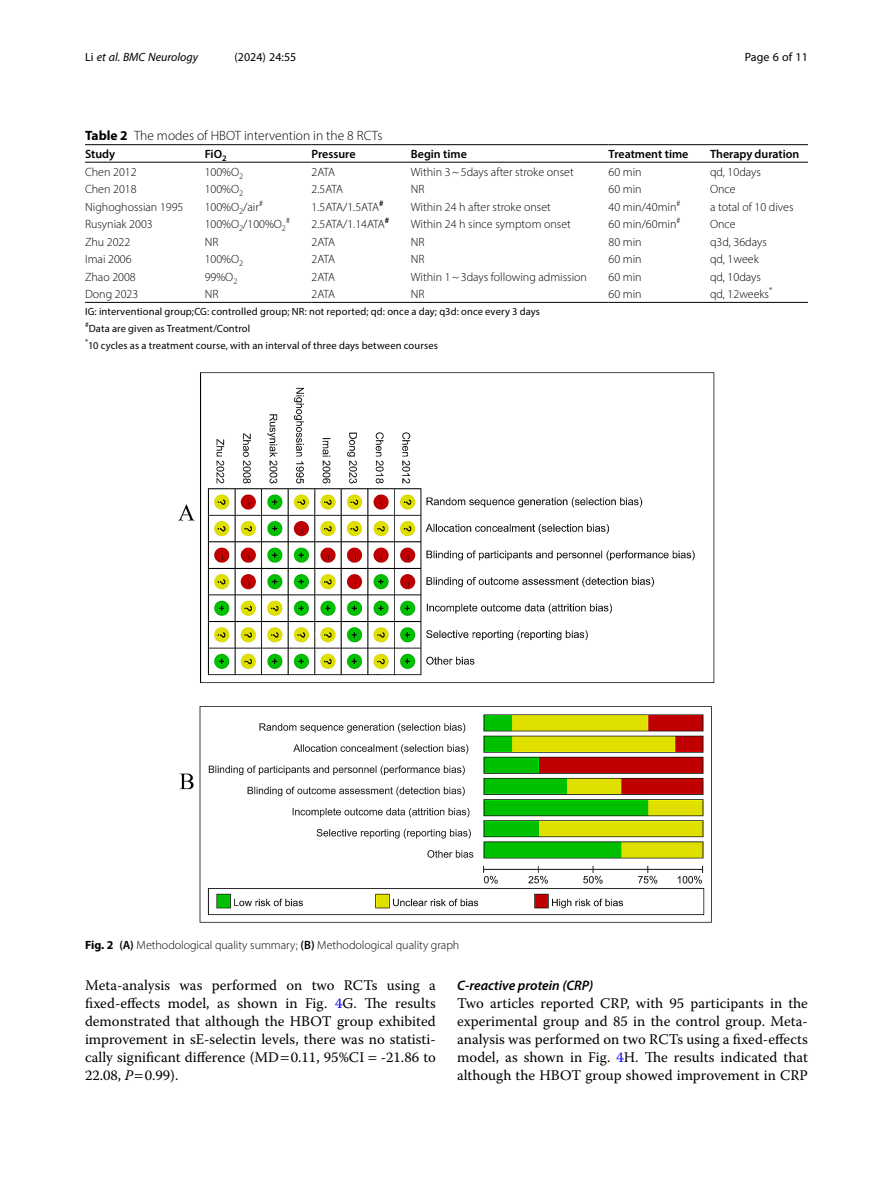
<style>
.page{position:relative;width:893px;height:1191px;background:#fff}
.page>*{position:absolute;margin:0;border:0;box-sizing:border-box;transform-origin:0 0}
.Body_Text{font:14.7px/18px "Warnock Pro";color:#000;text-align:justify}
.Head_3{font:italic 600 13.8px "Myriad Pro";color:#000}
.Table_Caption{font:300 13.5px "Myriad Pro";color:#000}
.Table_Body{font:300 12px "Myriad Pro";color:#000}
.Figure_Caption{font:300 12px "Myriad Pro";color:#000}
.Table_Head{font:600 12px "Myriad Pro";color:#000}
.Table_Body-2{font:300 12px "Myriad Pro";letter-spacing:-.075em;color:#000}
.t1{font:12px "Myriad Pro";color:#000}
.t2{font:italic 12px "Myriad Pro";color:#000}
.Table_Footnote{font:10.5px "Myriad Pro";letter-spacing:.01em;color:#000}
.Table_Body-3{font:300 8.4px "Myriad Pro";color:#000}
.s1{font-style:normal}
.s2{font-weight:700}
.s3{font-weight:600}
.s4{color:#00f}
.s5{font-style:italic}
</style>
<div class="page">
<hr style="left:85px;top:162px;width:120px;height:1px;background:#000">
<hr style="left:205px;top:144px;width:107px;height:1px;background:#000">
<hr style="left:205px;top:162px;width:107px;height:1px;background:#000">
<hr style="left:312px;top:144px;width:99px;height:1px;background:#000">
<hr style="left:312px;top:162px;width:99px;height:1px;background:#000">
<hr style="left:411px;top:144px;width:198px;height:1px;background:#000">
<hr style="left:411px;top:162px;width:198px;height:1px;background:#000">
<hr style="left:609px;top:144px;width:101px;height:1px;background:#000">
<hr style="left:609px;top:162px;width:101px;height:1px;background:#000">
<hr style="left:710px;top:144px;width:98px;height:1px;background:#000">
<hr style="left:710px;top:162px;width:98px;height:1px;background:#000">
<hr style="left:205px;top:302px;width:107px;height:1px;background:#000">
<hr style="left:312px;top:302px;width:99px;height:1px;background:#000">
<hr style="left:411px;top:302px;width:198px;height:1px;background:#000">
<hr style="left:609px;top:302px;width:101px;height:1px;background:#000">
<hr style="left:710px;top:302px;width:98px;height:1px;background:#000">
<hr style="left:85px;top:302px;width:120px;height:1px;background:#000">
<hr style="left:85px;top:144px;width:120px;height:1px;background:#000">
<img style="left:178px;top:372px;width:536px;height:550px">
<p class="t2" style="left:85px;top:50px;width:115px"><span class="s1">Li</span> et al. BMC Neurology</p>
<p class="t1" style="left:235px;top:50px;width:63px">(2024) 24:55</p>
<p class="t1" style="left:745px;top:50px;width:65px">Page 6 of 11</p>
<p class="Table_Caption" style="left:85px;top:128px;width:299px"><span class="s2">Table 2</span> The modes of HBOT intervention in the 8 RCTs</p>
<p class="Table_Head" style="left:85px;top:146px;width:32px">Study</p>
<p class="Table_Head" style="left:205px;top:146px;width:23px">FiO<sub>2</sub></p>
<p class="Table_Head" style="left:312px;top:146px;width:46px">Pressure</p>
<p class="Table_Head" style="left:411px;top:146px;width:58px">Begin time</p>
<p class="Table_Head" style="left:609px;top:146px;width:81px">Treatment time</p>
<p class="Table_Head" style="left:710px;top:146px;width:91px">Therapy duration</p>
<p class="Table_Body" style="left:85px;top:164px;width:53px">Chen 2012</p>
<p class="Table_Body" style="left:205px;top:164px;width:40px">100%O<sub>2</sub></p>
<p class="Table_Body" style="left:312px;top:164px;width:25px">2ATA</p>
<p class="Table_Body" style="left:411px;top:164px;width:164px">Within 3~5days after stroke onset</p>
<p class="Table_Body" style="left:609px;top:164px;width:35px">60 min</p>
<p class="Table_Body" style="left:710px;top:164px;width:52px">qd, 10days</p>
<p class="Table_Body" style="left:85px;top:182px;width:53px">Chen 2018</p>
<p class="Table_Body" style="left:205px;top:182px;width:40px">100%O<sub>2</sub></p>
<p class="Table_Body" style="left:312px;top:182px;width:33px">2.5ATA</p>
<p class="Table_Body" style="left:411px;top:182px;width:15px">NR</p>
<p class="Table_Body" style="left:609px;top:182px;width:35px">60 min</p>
<p class="Table_Body" style="left:710px;top:182px;width:27px">Once</p>
<p class="Table_Body" style="left:85px;top:199px;width:100px">Nighoghossian 1995</p>
<p class="Table_Body" style="left:205px;top:199px;width:60px">100%O<sub>2</sub>/air<sup>#</sup></p>
<p class="Table_Body-2" style="left:312px;top:199px;width:73px">1.5ATA/1.5ATA<sup>#</sup></p>
<p class="Table_Body" style="left:411px;top:199px;width:142px">Within 24 h after stroke onset</p>
<p class="Table_Body" style="left:609px;top:199px;width:73px">40 min/40min<sup>#</sup></p>
<p class="Table_Body" style="left:710px;top:199px;width:85px">a total of 10 dives</p>
<p class="Table_Body" style="left:85px;top:217px;width:69px">Rusyniak 2003</p>
<p class="Table_Body" style="left:205px;top:217px;width:83px">100%O<sub>2</sub>/100%O<sub>2</sub></p>
<p class="Table_Body-3" style="left:286px;top:215px;width:5px">#</p>
<p class="Table_Body-2" style="left:312px;top:217px;width:79px">2.5ATA/1.14ATA<sup>#</sup></p>
<p class="Table_Body" style="left:411px;top:217px;width:162px">Within 24 h since symptom onset</p>
<p class="Table_Body" style="left:609px;top:217px;width:73px">60 min/60min<sup>#</sup></p>
<p class="Table_Body" style="left:710px;top:217px;width:27px">Once</p>
<p class="Table_Body" style="left:85px;top:234px;width:47px">Zhu 2022</p>
<p class="Table_Body" style="left:205px;top:234px;width:15px">NR</p>
<p class="Table_Body" style="left:312px;top:234px;width:25px">2ATA</p>
<p class="Table_Body" style="left:411px;top:234px;width:15px">NR</p>
<p class="Table_Body" style="left:609px;top:234px;width:35px">80 min</p>
<p class="Table_Body" style="left:710px;top:234px;width:58px">q3d, 36days</p>
<p class="Table_Body" style="left:85px;top:252px;width:48px">Imai 2006</p>
<p class="Table_Body" style="left:205px;top:252px;width:40px">100%O<sub>2</sub></p>
<p class="Table_Body" style="left:312px;top:252px;width:25px">2ATA</p>
<p class="Table_Body" style="left:411px;top:252px;width:15px">NR</p>
<p class="Table_Body" style="left:609px;top:252px;width:35px">60 min</p>
<p class="Table_Body" style="left:710px;top:252px;width:50px">qd, 1week</p>
<p class="Table_Body" style="left:85px;top:269px;width:52px">Zhao 2008</p>
<p class="Table_Body" style="left:205px;top:269px;width:34px">99%O<sub>2</sub></p>
<p class="Table_Body" style="left:312px;top:269px;width:25px">2ATA</p>
<p class="Table_Body" style="left:411px;top:269px;width:178px">Within 1~3days following admission</p>
<p class="Table_Body" style="left:609px;top:269px;width:35px">60 min</p>
<p class="Table_Body" style="left:710px;top:269px;width:52px">qd, 10days</p>
<p class="Table_Body" style="left:85px;top:287px;width:55px">Dong 2023</p>
<p class="Table_Body" style="left:205px;top:287px;width:15px">NR</p>
<p class="Table_Body" style="left:312px;top:287px;width:25px">2ATA</p>
<p class="Table_Body" style="left:411px;top:287px;width:15px">NR</p>
<p class="Table_Body" style="left:609px;top:287px;width:35px">60 min</p>
<p class="Table_Body" style="left:710px;top:287px;width:64px">qd, 12weeks<sup>*</sup></p>
<p class="Table_Footnote" style="left:85px;top:304px;width:457px">IG: interventional group;CG: controlled group; NR: not reported; qd: once a day; q3d: once every 3 days</p>
<p class="Table_Footnote" style="left:85px;top:321px;width:167px"><sup>#</sup>Data are given as Treatment/Control</p>
<p class="Table_Footnote" style="left:85px;top:338px;width:354px"><sup>*</sup>10 cycles as a treatment course, with an interval of three days between courses</p>
<p class="Figure_Caption" style="left:85px;top:938px;width:376px"><span class="s2">Fig. 2</span> <span class="s3">(A)</span> Methodological quality summary; <span class="s3">(B)</span> Methodological quality graph</p>
<p class="Body_Text" style="left:85px;top:976px;width:352px">Meta-analysis was performed on two RCTs using a fixed-effects model, as shown in Fig. <span class="s4">4</span>G. The results demonstrated that although the HBOT group exhibited improvement in sE-selectin levels, there was no statisti&shy;cally significant difference (MD 0.11, 95%CI -21.86 to 22.08, <span class="s5">P</span> 0.99).</p>
<p class="Head_3" style="left:457px;top:977px;width:138px">C-reactive protein (CRP)</p>
<p class="Body_Text" style="left:457px;top:994px;width:352px">Two articles reported CRP, with 95 participants in the experimental group and 85 in the control group. Meta&shy;analysis was performed on two RCTs using a fixed-effects model, as shown in Fig. <span class="s4">4</span>H. The results indicated that although the HBOT group showed improvement in CRP</p>
</div>
